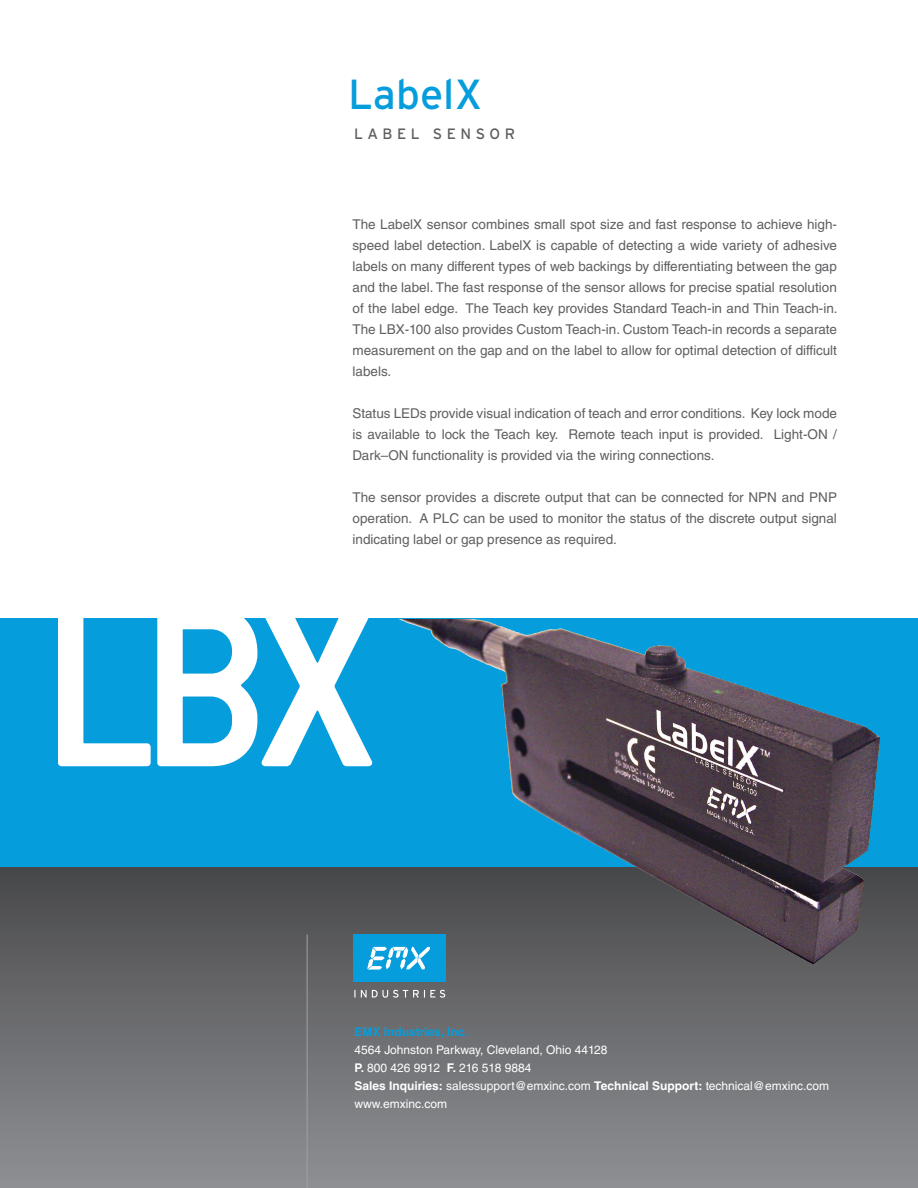
<style>
.page{position:relative;width:918px;height:1188px;background:#fff}
.page>*{position:absolute;margin:0;border:0;box-sizing:border-box;transform-origin:0 0}
.t1{font:500 249px "Conduit ITC";color:#fff}
.t2{font:42px "Interstate";color:#069ddc}
.t3{font:15px "Interstate";letter-spacing:.3em;color:#5f5f62}
.t4{font:13.5px/21px "Helvetica LT Std";color:#5f5f62;text-align:justify}
.t5{font:12px "Helvetica LT Std";color:#fff}
.t6{font:700 12px "Helvetica LT Std";color:#069ddc}
.s1{font-weight:700}
</style>
<div class="page">
<svg style="left:0;top:867px;width:918px;height:321px;background:#6b6c6f"></svg>
<svg style="left:0;top:619px;width:918px;height:248px;background:#267ca7"></svg>
<svg style="left:56px;top:618px;width:318px;height:150px;background:#22a8df"></svg>
<img style="left:399px;top:619px;width:108px;height:66px">
<hr style="left:307px;top:934px;width:1px;height:254px;background:#a0a1a5">
<div style="left:353px;top:934px;width:93px;height:48px;background:#069ddc"></div>
<svg style="left:354px;top:990px;width:91px;height:8px"></svg>
<svg style="left:367px;top:947px;width:63px;height:23px"></svg>
<p class="t2" style="left:348px;top:71px;width:136px">LabelX</p>
<p class="t3" style="left:354px;top:125px;width:163px">LABEL SENSOR</p>
<p class="t4" style="left:352px;top:213px;width:487px">The LabelX sensor combines small spot size and fast response to achieve high&shy;speed label detection. LabelX is capable of detecting a wide variety of adhesive labels on many different types of web backings by differentiating between the gap and the label. The fast response of the sensor allows for precise spatial resolution of the label edge. The Teach key provides Standard Teach-in and Thin Teach-in.<br>The LBX-100 also provides Custom Teach-in. Custom Teach-in records a separate measurement on the gap and on the label to allow for optimal detection of difficult labels.</p>
<p class="t4" style="left:352px;top:402px;width:486px">Status LEDs provide visual indication of teach and error conditions. Key lock mode is available to lock the Teach key. Remote teach input is provided. Light-ON / Dark–ON functionality is provided via the wiring connections.</p>
<p class="t4" style="left:352px;top:486px;width:486px">The sensor provides a discrete output that can be connected for NPN and PNP operation. A PLC can be used to monitor the status of the discrete output signal indicating label or gap presence as required.</p>
<p class="t1" style="left:41px;top:547px;width:335px">LBX</p>
<p class="t6" style="left:354px;top:1024px;width:115px">EMX Industries, Inc.</p>
<p class="t5" style="left:354px;top:1043px;width:255px">4564 Johnston Parkway, Cleveland, Ohio 44128</p>
<p class="t5" style="left:354px;top:1061px;width:179px"><span class="s1">P.</span> 800 426 9912 <span class="s1">F.</span> 216 518 9884</p>
<p class="t5" style="left:354px;top:1079px;width:476px"><span class="s1">Sales Inquiries:</span> salessupport@emxinc.com <span class="s1">Technical Support:</span> technical@emxinc.com</p>
<p class="t5" style="left:354px;top:1097px;width:94px">www.emxinc.com</p>
</div>
